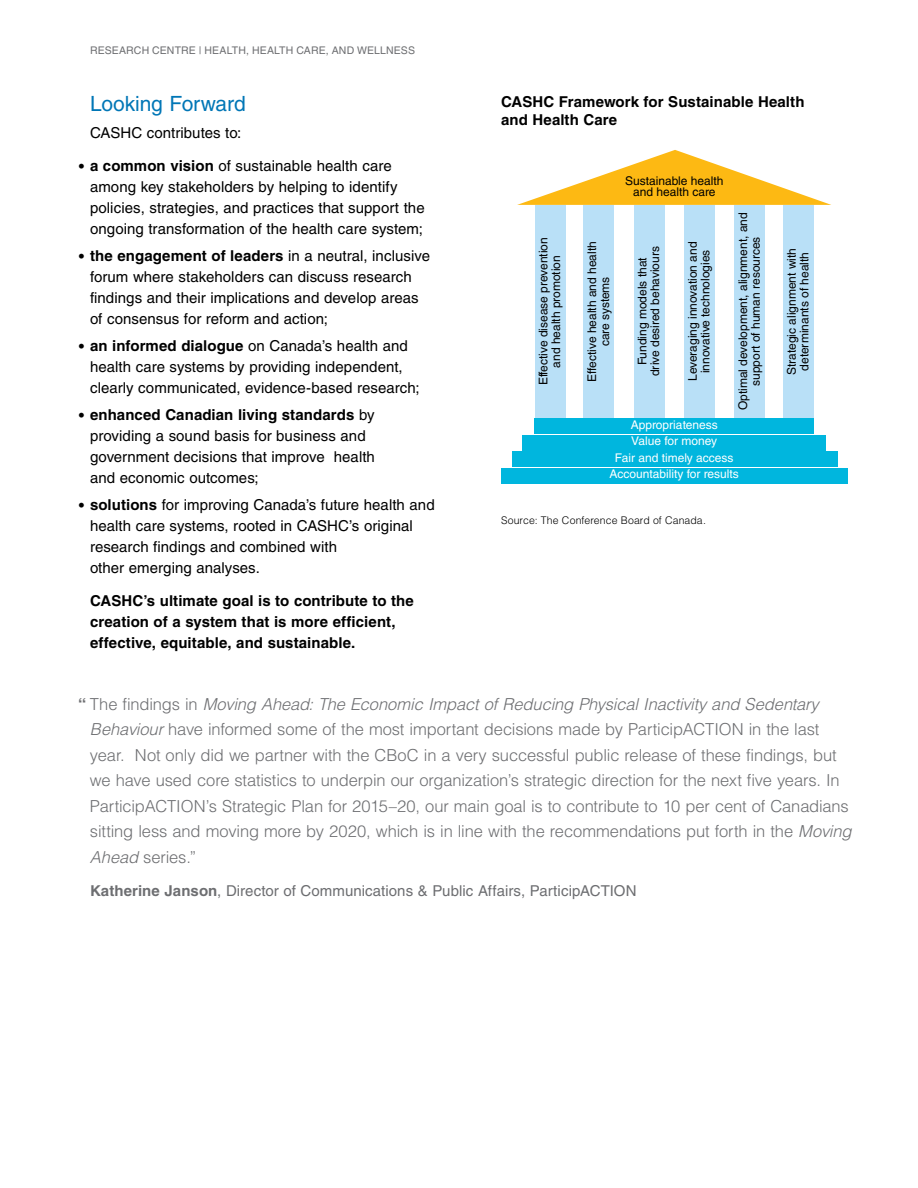
<style>
.page{position:relative;width:918px;height:1188px;background:#fff}
.page>*{position:absolute;margin:0;border:0;box-sizing:border-box;transform-origin:0 0}
.t1{font:21px "Helvetica LT Std";letter-spacing:-.005em;color:#0076b6}
.t2{font:300 16.5px/25.5px "Helvetica LT Std";letter-spacing:-.01em;color:#6d6e71}
.t3{font:15px/21px "Helvetica LT Std";letter-spacing:.005em;color:#000}
.t4{font:700 15px/21px "Helvetica LT Std";letter-spacing:.005em;color:#000}
.t5{font:15px "Helvetica LT Std";letter-spacing:.005em;color:#6d6e71}
.t6{font:12px/12.8px "Helvetica LT Std";color:#000;text-align:center}
.t7{font:12px/16.5px "Helvetica LT Std";color:#fff;text-align:center}
.t8{font:10.5px "Helvetica LT Std";letter-spacing:.01em;color:#6d6e71}
.t9{font:300 10.5px "Helvetica LT Std";letter-spacing:.01em;color:#000}
.s1{font-weight:300;font-size:13.5px}
.s2{font-weight:700}
.s3{font-style:italic}
</style>
<div class="page">
<div style="left:535px;top:205px;width:30px;height:214px;background:#b9e0f7"></div>
<div style="left:583px;top:205px;width:31px;height:214px;background:#b9e0f7"></div>
<div style="left:634px;top:205px;width:30px;height:214px;background:#b9e0f7"></div>
<div style="left:684px;top:205px;width:31px;height:214px;background:#b9e0f7"></div>
<div style="left:734px;top:205px;width:31px;height:214px;background:#b9e0f7"></div>
<div style="left:783px;top:205px;width:31px;height:214px;background:#b9e0f7"></div>
<svg style="left:517px;top:150px;width:314px;height:55px"></svg>
<div style="left:535px;top:418px;width:279px;height:16px;background:#00b6de"></div>
<div style="left:522px;top:435px;width:304px;height:15px;background:#00b6de"></div>
<div style="left:512px;top:451px;width:326px;height:16px;background:#00b6de"></div>
<div style="left:501px;top:468px;width:346px;height:15px;background:#00b6de"></div>
<p class="t8" style="left:90px;top:44px;width:222px">RESEARCH CENTRE | Health , Health Care</p>
<p class="t8" style="left:326px;top:44px;width:69px">, an d WEllness</p>
<h1 class="t1" style="left:90px;top:92px;width:157px">Looking Forward</h1>
<p class="t3" style="left:90px;top:122px;width:153px">CASHC contributes to:</p>
<p class="t3" style="left:90px;top:155px;width:336px;text-indent:-12px"><span class="s1">•</span> <span class="s2">a common vision</span> of sustainable health care among key stakeholders by helping to identify policies, strategies, and practices that support the ongoing transformation of the health care system;</p>
<p class="t3" style="left:90px;top:245px;width:342px;text-indent:-12px"><span class="s1">•</span> <span class="s2">the engagement of leaders</span> in a neutral, inclusive forum where stakeholders can discuss research findings and their implications and develop areas of consensus for reform and action;</p>
<p class="t3" style="left:90px;top:335px;width:331px;text-indent:-12px"><span class="s1">•</span> <span class="s2">an informed dialogue</span> on Canada’s health and health care systems by providing independent, clearly communicated, evidence-based research;</p>
<p class="t3" style="left:90px;top:404px;width:286px;text-indent:-12px"><span class="s1">•</span> <span class="s2">enhanced Canadian living standards</span> by providing a sound basis for business and government decisions that improve health and economic outcomes;</p>
<p class="t3" style="left:90px;top:494px;width:346px;text-indent:-12px"><span class="s1">•</span> <span class="s2">solutions</span> for improving Canada’s future health and health care systems, rooted in CASHC’s original research findings and combined with<br>other emerging analyses.</p>
<p class="t4" style="left:90px;top:590px;width:325px">CASHC’s ultimate goal is to contribute to the creation of a system that is more efficient, effective, equitable, and sustainable.</p>
<p class="t4" style="left:501px;top:92px;width:305px;line-height:18px">CASHC Framework for Sustainable Health and Health Care</p>
<p class="t6" style="left:625px;top:175px;width:100px;line-height:10.6px">Sustainable health and health care</p>
<p class="t6" style="left:537px;top:385px;width:150px;rotate:-90deg">Effective disease prevention and health promotion</p>
<p class="t6" style="left:586px;top:382px;width:142px;rotate:-90deg">Effective health and health care systems</p>
<p class="t6" style="left:636px;top:376px;width:131px;rotate:-90deg">Funding models that drive desired behaviours</p>
<p class="t6" style="left:686px;top:381px;width:141px;rotate:-90deg">Leveraging innovation and innovative technologies</p>
<p class="t6" style="left:736px;top:410px;width:200px;rotate:-90deg">Optimal development, alignment, and support of human resources</p>
<p class="t7" style="left:610px;top:416px;width:131px">Appropriateness<br>Value for money<br>Fair and timely access<br>Accountability for results</p>
<p class="t9" style="left:501px;top:513px;width:206px">Source: The Conference Board of Canada.</p>
<p class="t6" style="left:785px;top:375px;width:129px;rotate:-90deg">Strategic alignment with determinants of health</p>
<p class="t2" style="left:90px;top:691px;width:763px;text-indent:-12px"><span class="s2">“</span> The findings in <span class="s3">Moving Ahead: The Economic Impact of Reducing Physical Inactivity and Sedentary Behaviour</span> have informed some of the most important decisions made by ParticipACTION in the last year. Not only did we partner with the CBoC in a very successful public release of these findings, but we have used core statistics to underpin our organization’s strategic direction for the next five years. In ParticipACTION’s Strategic Plan for 2015–20, our main goal is to contribute to 10 per cent of Canadians sitting less and moving more by 2020, which is in line with the recommendations put forth in the <span class="s3">Moving Ahead</span> series.”</p>
<p class="t5" style="left:90px;top:882px;width:548px"><span class="s2">Katherine Janson</span>, Director of Communications &amp; Public Affairs, ParticipACTION</p>
</div>
